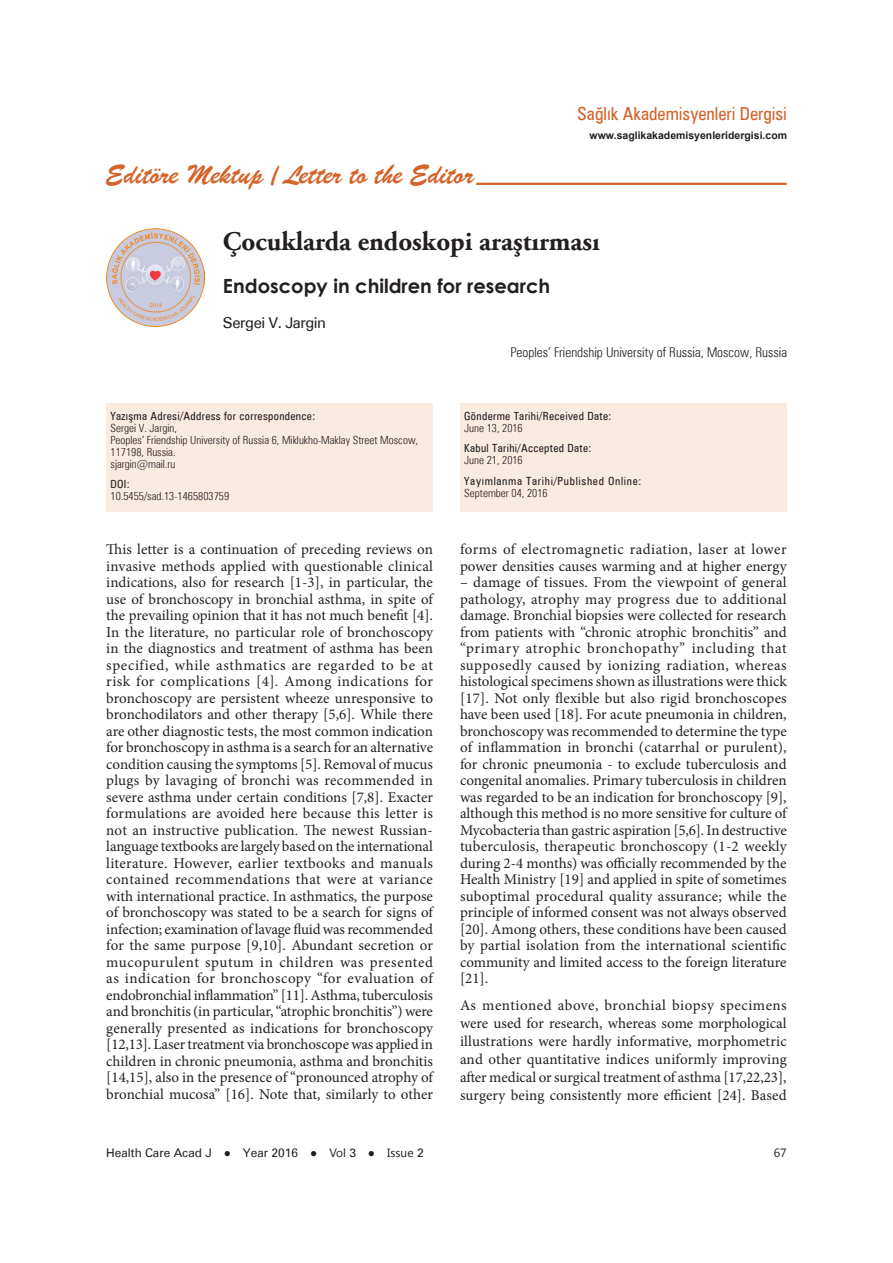
<style>
.page{position:relative;width:893px;height:1263px;background:#fff}
.page>*{position:absolute;margin:0;border:0;box-sizing:border-box;transform-origin:0 0}
.Tür-Derl{font:27px "Brush Script BT";color:#d46229}
.Bas-turkce{font:700 27px "Adobe Garamond Pro";color:#231f20}
.Bas-Ing{font:700 19.5px "Century Gothic";color:#231f20}
.t1{font:condensed 18px "Zurich BT";color:#d46229}
.TX{font:15px/16.5px "Minion Pro";color:#231f20;text-align:justify}
.Bas-Yazar{font:15px "Zurich BT";letter-spacing:-.03em;color:#231f20}
.Bas-Yazar-2{font:300 condensed 13.5px "Zurich BT";color:#231f20}
.t2{font:12px "Zurich BT";color:#231f20}
.t3{font:12px "Lao UI";color:#231f20}
.AFF{font:300 condensed 11.25px/12px "Zurich BT";color:#231f20}
.AFF-2{font:condensed 11.25px "Zurich BT";letter-spacing:.03em;color:#231f20}
.AFF-3{font:condensed 11.25px/12px "Zurich BT";letter-spacing:.06em;color:#231f20}
.t4{font:700 10.5px "Arial";color:#231f20}
.s1{font-weight:300}
.s2{font-family:"Sylfaen"}
.s3{font-family:"Lao UI"}
</style>
<div class="page">
<hr style="left:476px;top:183px;width:311px;height:2px;background:#d46229">
<div style="left:106px;top:403px;width:327px;height:108px;background:#f9ebdf"></div>
<div style="left:460px;top:403px;width:327px;height:108px;background:#f9ebdf"></div>
<img style="left:106px;top:228px;width:98px;height:98px">
<p class="t1" style="left:577px;top:103px;width:211px">Sağlık Akademisyenleri Dergisi</p>
<p class="Tür-Derl" style="left:106px;top:158px;width:370px">Editöre Mektup / Letter to the Editor</p>
<p class="t4" style="left:590px;top:128px;width:199px">www.saglikakademisyenleridergisi.com</p>
<p class="Bas-turkce" style="left:223px;top:225px;width:378px">Çocuklarda endoskopi araştırması</p>
<p class="Bas-Ing" style="left:223px;top:271px;width:329px">Endoscopy in children for research</p>
<p class="Bas-Yazar" style="left:223px;top:314px;width:105px">Sergei V. Jargin</p>
<p class="Bas-Yazar-2" style="left:510px;top:344px;width:278px">Peoples’ Friendship University of Russia, Moscow, Russia</p>
<p class="AFF-2" style="left:111px;top:409px;width:206px">Yazışma Adresi/Address for correspondence:</p>
<p class="AFF" style="left:111px;top:422px;width:68px">Sergei V. Jargin,</p>
<p class="AFF" style="left:111px;top:434px;width:309px">Peoples’ Friendship University of Russia 6, Miklukho-Maklay Street Moscow,<br>117198, Russia.</p>
<p class="AFF" style="left:111px;top:458px;width:66px">sjargin@mail.ru</p>
<p class="AFF-2" style="left:111px;top:478px;width:21px">DOI:</p>
<p class="AFF" style="left:111px;top:490px;width:120px">10.5455/sad.13-1465803759</p>
<p class="AFF-2" style="left:464px;top:409px;width:149px">Gönderme Tarihi/Received Date:</p>
<p class="AFF" style="left:464px;top:422px;width:60px">June 13, 2016</p>
<p class="AFF-2" style="left:464px;top:442px;width:129px">Kabul Tarihi/Accepted Date:</p>
<p class="AFF" style="left:464px;top:454px;width:60px">June 21, 2016</p>
<p class="AFF-3" style="left:464px;top:475px;width:179px">Yayımlanma Tarihi/Published Online:<br><span class="s1">September 04, 2016</span></p>
<p class="TX" style="left:106px;top:541px;width:328px">This letter is a continuation of preceding reviews on invasive methods applied with questionable clinical indications, also for research [1-3], in particular, the use of bronchoscopy in bronchial asthma, in spite of the prevailing opinion that it has not much benefit [4].<br>In the literature, no particular role of bronchoscopy in the diagnostics and treatment of asthma has been specified, while asthmatics are regarded to be at risk for complications [4]. Among indications for bronchoscopy are persistent wheeze unresponsive to bronchodilators and other therapy [5,6]. While there are other diagnostic tests, the most common indication for bronchoscopy in asthma is a search for an alternative condition causing the symptoms [5]. Removal of mucus plugs by lavaging of bronchi was recommended in severe asthma under certain conditions [7,8]. Exacter formulations are avoided here because this letter is not an instructive publication. The newest Russian&shy;language textbooks are largely based on the international literature. However, earlier textbooks and manuals contained recommendations that were at variance with international practice. In asthmatics, the purpose of bronchoscopy was stated to be a search for signs of infection; examination of lavage fluid was recommended for the same purpose [9,10]. Abundant secretion or mucopurulent sputum in children was presented as indication for bronchoscopy “for evaluation of endobronchial inflammation” [11]. Asthma, tuberculosis and bronchitis (in particular, “atrophic bronchitis”) were generally presented as indications for bronchoscopy [12,13]. Laser treatment via bronchoscope was applied in children in chronic pneumonia, asthma and bronchitis [14,15], also in the presence of “pronounced atrophy of bronchial mucosa” [16]. Note that, similarly to other</p>
<p class="TX" style="left:460px;top:541px;width:328px">forms of electromagnetic radiation, laser at lower power densities causes warming and at higher energy</p>
<p class="TX" style="left:460px;top:574px;width:328px">– damage of tissues. From the viewpoint of general pathology, atrophy may progress due to additional damage. Bronchial biopsies were collected for research from patients with “chronic atrophic bronchitis” and “primary atrophic bronchopathy” including that supposedly caused by ionizing radiation, whereas histological specimens shown as illustrations were thick [17]. Not only flexible but also rigid bronchoscopes have been used [18]. For acute pneumonia in children, bronchoscopy was recommended to determine the type of inflammation in bronchi (catarrhal or purulent), for chronic pneumonia - to exclude tuberculosis and congenital anomalies. Primary tuberculosis in children was regarded to be an indication for bronchoscopy [9], although this method is no more sensitive for culture of Mycobacteria than gastric aspiration [5,6]. In destructive tuberculosis, therapeutic bronchoscopy (1-2 weekly during 2-4 months) was officially recommended by the Health Ministry [19] and applied in spite of sometimes suboptimal procedural quality assurance; while the principle of informed consent was not always observed [20]. Among others, these conditions have been caused by partial isolation from the international scientific community and limited access to the foreign literature [21].</p>
<p class="TX" style="left:460px;top:996px;width:328px;line-height:18px">As mentioned above, bronchial biopsy specimens were used for research, whereas some morphological illustrations were hardly informative, morphometric and other quantitative indices uniformly improving after medical or surgical treatment of asthma [17,22,23], surgery being consistently more efficient [24]. Based</p>
<p class="t2" style="left:106px;top:1146px;width:319px">Health Care Acad J <span class="s2">●</span> Year 2016 <span class="s2">●</span> <span class="s3">Vol</span> 3 <span class="s2">●</span> <span class="s3">Issue</span> 2</p>
<p class="t3" style="left:774px;top:1145px;width:14px">67</p>
</div>
